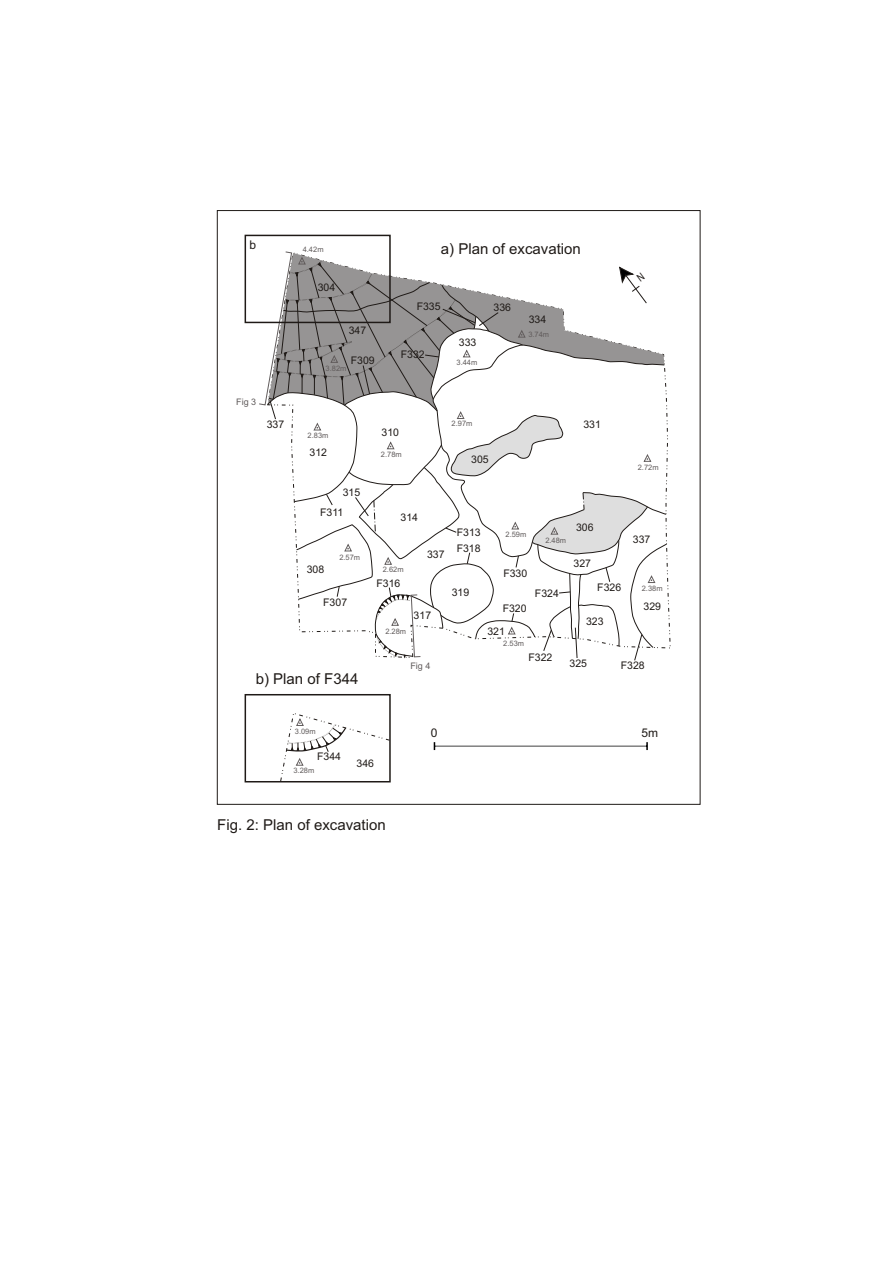
<style>
.page{position:relative;width:893px;height:1263px;background:#fff}
.page>*{position:absolute;margin:0;border:0;box-sizing:border-box;transform-origin:0 0}
.t1{font:15px "Arial MT3";color:#1f1a17}
.t2{font:12px "Arial MT3";color:#1f1a17}
.t3{font:10.5px "Arial MT3";color:#1f1a17}
.t4{font:9px "Arial MT3";color:#615c5c}
.t5{font:7.5px "Arial MT3";color:#615c5c}
</style>
<div class="page">
<svg style="left:434px;top:742px;width:214px;height:8px"></svg>
<svg style="left:280px;top:713px;width:108px;height:66px"></svg>
<div style="left:245px;top:694px;width:146px;height:88px;border:2px solid #1f1a17"></div>
<div style="left:245px;top:235px;width:146px;height:88px;border:2px solid #1f1a17"></div>
<svg style="left:258px;top:251px;width:409px;height:410px"></svg>
<p class="t2" style="left:250px;top:240px;width:8px">b</p>
<p class="t4" style="left:236px;top:398px;width:22px">Fig 3</p>
<p class="t3" style="left:267px;top:420px;width:19px">337</p>
<p class="t5" style="left:303px;top:247px;width:22px">4.42m</p>
<h1 class="t1" style="left:441px;top:243px;width:142px">a) Plan of excavation</h1>
<p class="t3" style="left:318px;top:283px;width:19px">304</p>
<p class="t3" style="left:349px;top:327px;width:19px">347</p>
<p class="t3" style="left:351px;top:356px;width:25px">F309</p>
<p class="t5" style="left:326px;top:366px;width:22px">3.82m</p>
<p class="t3" style="left:417px;top:303px;width:25px">F335</p>
<p class="t3" style="left:493px;top:303px;width:19px">336</p>
<p class="t3" style="left:401px;top:350px;width:25px">F332</p>
<p class="t3" style="left:459px;top:338px;width:19px">333</p>
<p class="t5" style="left:457px;top:360px;width:22px">3.44m</p>
<p class="t3" style="left:529px;top:315px;width:19px">334</p>
<p class="t5" style="left:528px;top:331px;width:22px">3.74m</p>
<p class="t5" style="left:308px;top:433px;width:22px">2.83m</p>
<p class="t3" style="left:382px;top:429px;width:19px">310</p>
<p class="t5" style="left:452px;top:420px;width:22px">2.97m</p>
<p class="t3" style="left:583px;top:420px;width:19px">331</p>
<p class="t3" style="left:310px;top:448px;width:19px">312</p>
<p class="t5" style="left:381px;top:451px;width:22px">2.78m</p>
<p class="t3" style="left:471px;top:455px;width:19px">305</p>
<p class="t5" style="left:638px;top:464px;width:22px">2.72m</p>
<p class="t3" style="left:343px;top:488px;width:19px">315</p>
<p class="t3" style="left:320px;top:508px;width:25px">F311</p>
<p class="t3" style="left:401px;top:513px;width:19px">314</p>
<p class="t3" style="left:307px;top:565px;width:19px">308</p>
<p class="t5" style="left:339px;top:554px;width:22px">2.57m</p>
<p class="t3" style="left:323px;top:598px;width:25px">F307</p>
<p class="t5" style="left:383px;top:567px;width:22px">2.62m</p>
<p class="t3" style="left:376px;top:579px;width:25px">F316</p>
<p class="t3" style="left:427px;top:550px;width:19px">337</p>
<p class="t3" style="left:457px;top:528px;width:25px">F313</p>
<p class="t3" style="left:457px;top:545px;width:25px">F318</p>
<p class="t3" style="left:414px;top:611px;width:19px">317</p>
<p class="t3" style="left:452px;top:588px;width:19px">319</p>
<p class="t5" style="left:506px;top:532px;width:22px">2.59m</p>
<p class="t3" style="left:503px;top:569px;width:25px">F330</p>
<p class="t3" style="left:503px;top:605px;width:25px">F320</p>
<p class="t5" style="left:545px;top:537px;width:22px">2.48m</p>
<p class="t3" style="left:535px;top:589px;width:25px">F324</p>
<p class="t3" style="left:576px;top:524px;width:19px">306</p>
<p class="t3" style="left:574px;top:559px;width:19px">327</p>
<p class="t3" style="left:597px;top:583px;width:25px">F326</p>
<p class="t3" style="left:586px;top:617px;width:19px">323</p>
<p class="t3" style="left:633px;top:535px;width:19px">337</p>
<p class="t5" style="left:642px;top:585px;width:22px">2.38m</p>
<p class="t3" style="left:643px;top:602px;width:19px">329</p>
<p class="t5" style="left:385px;top:628px;width:22px">2.28m</p>
<p class="t3" style="left:487px;top:627px;width:19px">321</p>
<p class="t5" style="left:503px;top:640px;width:22px">2.53m</p>
<h1 class="t1" style="left:256px;top:673px;width:104px">b) Plan of F344</h1>
<p class="t5" style="left:295px;top:728px;width:22px">3.09m</p>
<p class="t5" style="left:293px;top:767px;width:22px">3.28m</p>
<p class="t3" style="left:317px;top:753px;width:25px">F344</p>
<p class="t3" style="left:357px;top:760px;width:19px">346</p>
<h1 class="t1" style="left:217px;top:819px;width:170px">Fig. 2: Plan of excavation</h1>
<p class="t4" style="left:410px;top:663px;width:22px">Fig 4</p>
<p class="t3" style="left:528px;top:653px;width:25px">F322</p>
<p class="t3" style="left:570px;top:659px;width:19px">325</p>
<p class="t3" style="left:621px;top:662px;width:25px">F328</p>
<p class="t2" style="left:431px;top:728px;width:8px">0</p>
<p class="t2" style="left:642px;top:728px;width:18px">5m</p>
</div>
